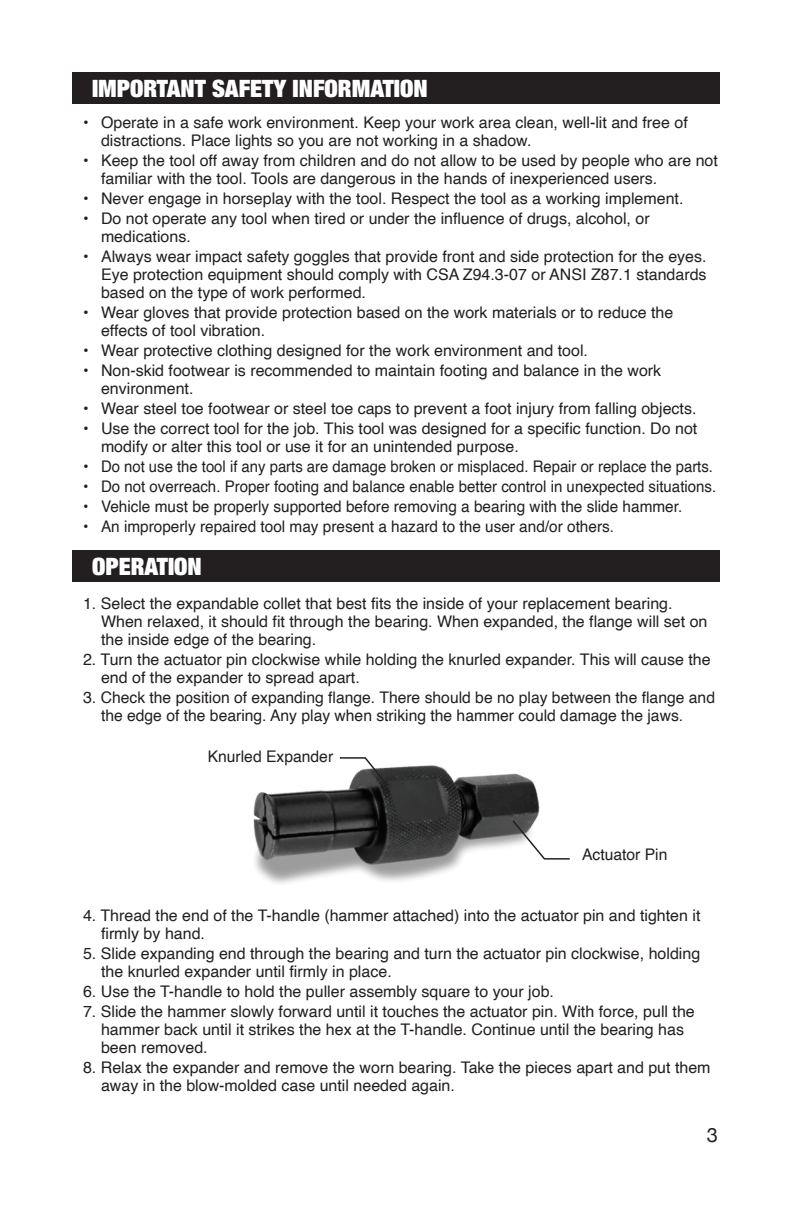
<style>
.page{position:relative;width:792px;height:1224px;background:#fff}
.page>*{position:absolute;margin:0;border:0;box-sizing:border-box;transform-origin:0 0}
.t1{font:900 expanded 24px "Helvetica Neue";color:#fff}
.t2{font:20px "Helvetica Neue";color:#231f20}
.t3{font:16px/18px "Helvetica";color:#231f20}
.t4{font:16px "Helvetica";color:#231f20;scale:.96 1}
</style>
<div class="page">
<div style="left:72px;top:72px;width:648px;height:31px;background:#231f20"></div>
<img style="left:253px;top:765px;width:287px;height:119px">
<svg style="left:511px;top:819px;width:59px;height:41px"></svg>
<svg style="left:338px;top:757px;width:49px;height:27px"></svg>
<div style="left:72px;top:550px;width:648px;height:31px;background:#231f20"></div>
<p class="t1" style="left:92px;top:73px;width:337px">IMPORTANT SAFETY INFORMATION</p>
<p class="t3" style="left:101px;top:114px;width:588px;text-indent:-18px">• Operate in a safe work environment. Keep your work area clean, well-lit and free of distractions. Place lights so you are not working in a shadow.</p>
<p class="t3" style="left:101px;top:152px;width:618px;text-indent:-18px">• Keep the tool off away from children and do not allow to be used by people who are not familiar with the tool. Tools are dangerous in the hands of inexperienced users.</p>
<p class="t3" style="left:83px;top:190px;width:602px">• Never engage in horseplay with the tool. Respect the tool as a working implement.</p>
<p class="t3" style="left:101px;top:210px;width:550px;text-indent:-18px">• Do not operate any tool when tired or under the influence of drugs, alcohol, or medications.</p>
<p class="t3" style="left:101px;top:248px;width:607px;text-align:justify;text-indent:-18px">• Always wear impact safety goggles that provide front and side protection for the eyes.<br>Eye protection equipment should comply with CSA Z94.3-07 or ANSI Z87.1 standards based on the type of work performed.</p>
<p class="t3" style="left:101px;top:304px;width:574px;text-indent:-18px">• Wear gloves that provide protection based on the work materials or to reduce the effects of tool vibration.</p>
<p class="t3" style="left:83px;top:342px;width:507px">• Wear protective clothing designed for the work environment and tool.</p>
<p class="t3" style="left:101px;top:362px;width:562px;text-indent:-18px">• Non-skid footwear is recommended to maintain footing and balance in the work environment.</p>
<p class="t3" style="left:83px;top:400px;width:615px">• Wear steel toe footwear or steel toe caps to prevent a foot injury from falling objects.</p>
<p class="t3" style="left:101px;top:420px;width:598px;text-indent:-18px">• Use the correct tool for the job. This tool was designed for a specific function. Do not modify or alter this tool or use it for an unintended purpose.</p>
<p class="t3" style="left:83px;top:458px;width:632px">• Do not use the tool if any parts are damage broken or misplaced. Repair or replace the parts.</p>
<p class="t4" style="left:83px;top:474px;width:661px">• Do not overreach. Proper footing and balance enable better control in unexpected situations.</p>
<p class="t4" style="left:83px;top:494px;width:626px">• Vehicle must be properly supported before removing a bearing with the slide hammer.</p>
<p class="t4" style="left:83px;top:514px;width:555px">• An improperly repaired tool may present a hazard to the user and/or others.</p>
<p class="t1" style="left:92px;top:551px;width:111px">OPERATION</p>
<p class="t3" style="left:101px;top:595px;width:608px;text-indent:-18px">1. Select the expandable collet that best fits the inside of your replacement bearing.<br>When relaxed, it should fit through the bearing. When expanded, the flange will set on the inside edge of the bearing.</p>
<p class="t3" style="left:101px;top:651px;width:611px;text-indent:-18px">2. Turn the actuator pin clockwise while holding the knurled expander. This will cause the end of the expander to spread apart.</p>
<p class="t3" style="left:101px;top:689px;width:616px;text-indent:-18px">3. Check the position of expanding flange. There should be no play between the flange and the edge of the bearing. Any play when striking the hammer could damage the jaws.</p>
<p class="t3" style="left:208px;top:748px;width:127px">Knurled Expander</p>
<p class="t3" style="left:582px;top:846px;width:87px">Actuator Pin</p>
<p class="t3" style="left:101px;top:907px;width:601px;text-indent:-18px">4. Thread the end of the T-handle (hammer attached) into the actuator pin and tighten it firmly by hand.</p>
<p class="t3" style="left:101px;top:945px;width:601px;text-indent:-18px">5. Slide expanding end through the bearing and turn the actuator pin clockwise, holding the knurled expander until firmly in place.</p>
<p class="t3" style="left:83px;top:983px;width:473px">6. Use the T-handle to hold the puller assembly square to your job.</p>
<p class="t3" style="left:101px;top:1003px;width:595px;text-indent:-18px">7. Slide the hammer slowly forward until it touches the actuator pin. With force, pull the hammer back until it strikes the hex at the T-handle. Continue until the bearing has been removed.</p>
<p class="t3" style="left:101px;top:1059px;width:611px;text-indent:-18px">8. Relax the expander and remove the worn bearing. Take the pieces apart and put them away in the blow-molded case until needed again.</p>
<p class="t2" style="left:707px;top:1120px;width:13px">3</p>
</div>
